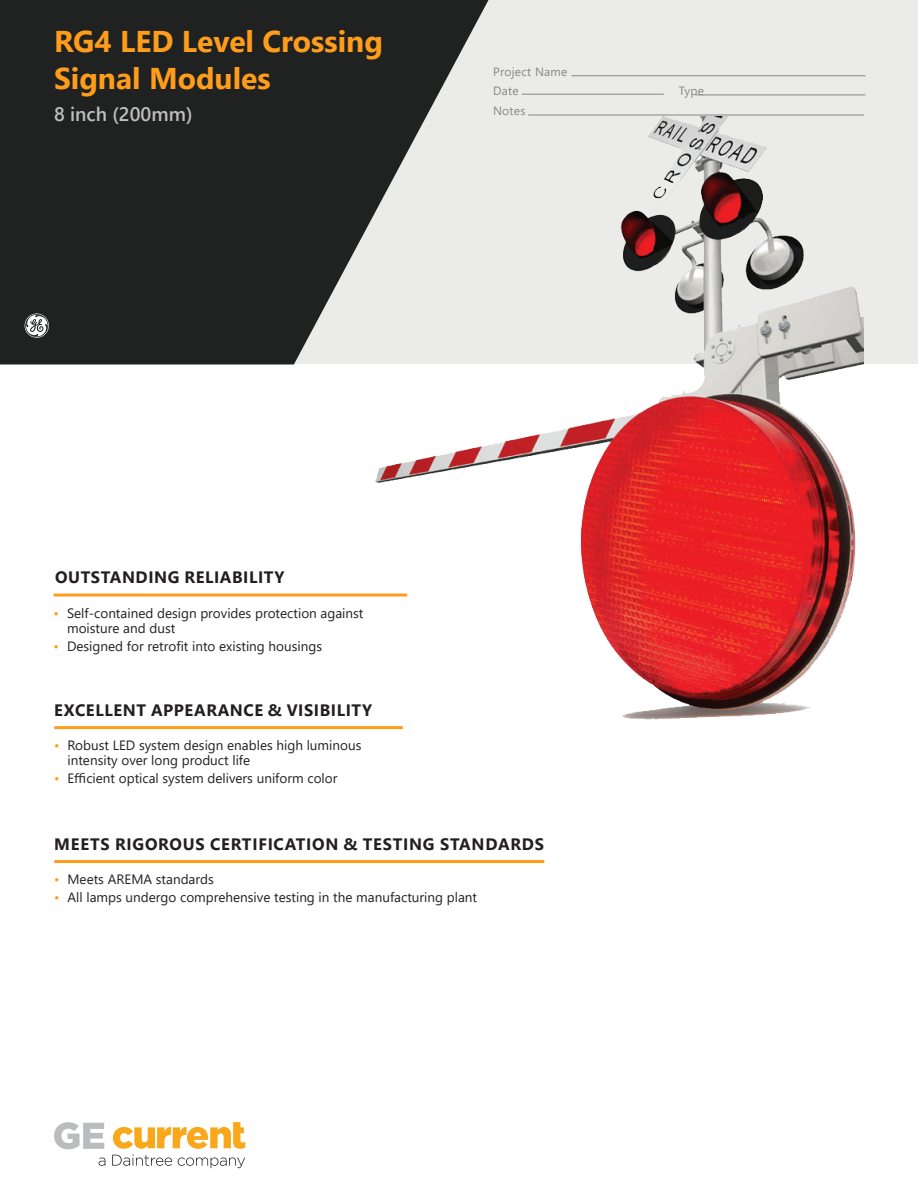
<style>
.page{position:relative;width:918px;height:1188px;background:#fff}
.page>*{position:absolute;margin:0;border:0;box-sizing:border-box;transform-origin:0 0}
.t1{font:700 30px "Segoe UI";color:#ff9d1b}
.t2{font:600 19.5px "Segoe UI";color:#c0bdbd}
.t3{font:700 16.5px "Segoe UI";letter-spacing:.035em;color:#231f20}
.t4{font:13.5px/15px "Segoe UI";color:#231f20}
.t5{font:12px/19.5px "Segoe UI";letter-spacing:.02em;color:#888787}
.s1{font-family:"Segoe Pro";color:#ff9d1b}
</style>
<div class="page">
<div style="left:0;top:0;width:918px;height:364px;background:#ebebea"></div>
<div style="left:0;top:0;width:489px;height:364px;background:#202222"></div>
<hr style="left:571px;top:75px;width:295px;height:1px;background:#888787">
<hr style="left:522px;top:94px;width:142px;height:1px;background:#888787">
<hr style="left:695px;top:95px;width:170px;height:1px;background:#888787">
<hr style="left:528px;top:115px;width:336px;height:1px;background:#888787">
<svg style="left:99px;top:1158px;width:6px;height:8px"></svg>
<svg style="left:112px;top:1155px;width:60px;height:11px"></svg>
<svg style="left:178px;top:1157px;width:67px;height:11px"></svg>
<svg style="left:54px;top:1122px;width:50px;height:27px"></svg>
<svg style="left:113px;top:1122px;width:132px;height:27px"></svg>
<svg style="left:25px;top:313px;width:24px;height:25px"></svg>
<hr style="left:54px;top:594px;width:353px;height:3px;background:#ff9d1b">
<hr style="left:54px;top:726px;width:349px;height:3px;background:#ff9d1b">
<hr style="left:54px;top:860px;width:490px;height:3px;background:#ff9d1b">
<img style="left:353px;top:117px;width:511px;height:613px">
<p class="t1" style="left:54px;top:13px;width:330px">RG4 LED Level Crossing</p>
<p class="t1" style="left:54px;top:50px;width:218px">Signal Modules</p>
<p class="t2" style="left:54px;top:95px;width:140px">8 inch (200mm)</p>
<p class="t5" style="left:493px;top:61px;width:76px">Project Name<br>Date</p>
<p class="t5" style="left:493px;top:100px;width:34px">Notes</p>
<p class="t5" style="left:679px;top:80px;width:27px">Type</p>
<p class="t3" style="left:55px;top:562px;width:231px">OUTSTANDING RELIABILITY</p>
<p class="t4" style="left:67px;top:605px;width:298px;text-indent:-14px"><span class="s1">•</span> Self-contained design provides protection against moisture and dust</p>
<p class="t4" style="left:54px;top:638px;width:270px"><span class="s1">•</span> Designed for retrofit into existing housings</p>
<p class="t3" style="left:54px;top:694px;width:319px">EXCELLENT APPEARANCE &amp; VISIBILITY</p>
<p class="t4" style="left:68px;top:737px;width:295px;text-indent:-14px"><span class="s1">•</span> Robust LED system design enables high luminous intensity over long product life</p>
<p class="t4" style="left:54px;top:770px;width:285px"><span class="s1">•</span> Efficient optical system delivers uniform color</p>
<p class="t3" style="left:54px;top:828px;width:491px">MEETS RIGOROUS CERTIFICATION &amp; TESTING STANDARDS</p>
<p class="t4" style="left:54px;top:870px;width:161px"><span class="s1">•</span> Meets AREMA standards</p>
<p class="t4" style="left:54px;top:888px;width:425px"><span class="s1">•</span> All lamps undergo comprehensive testing in the manufacturing plant</p>
</div>
